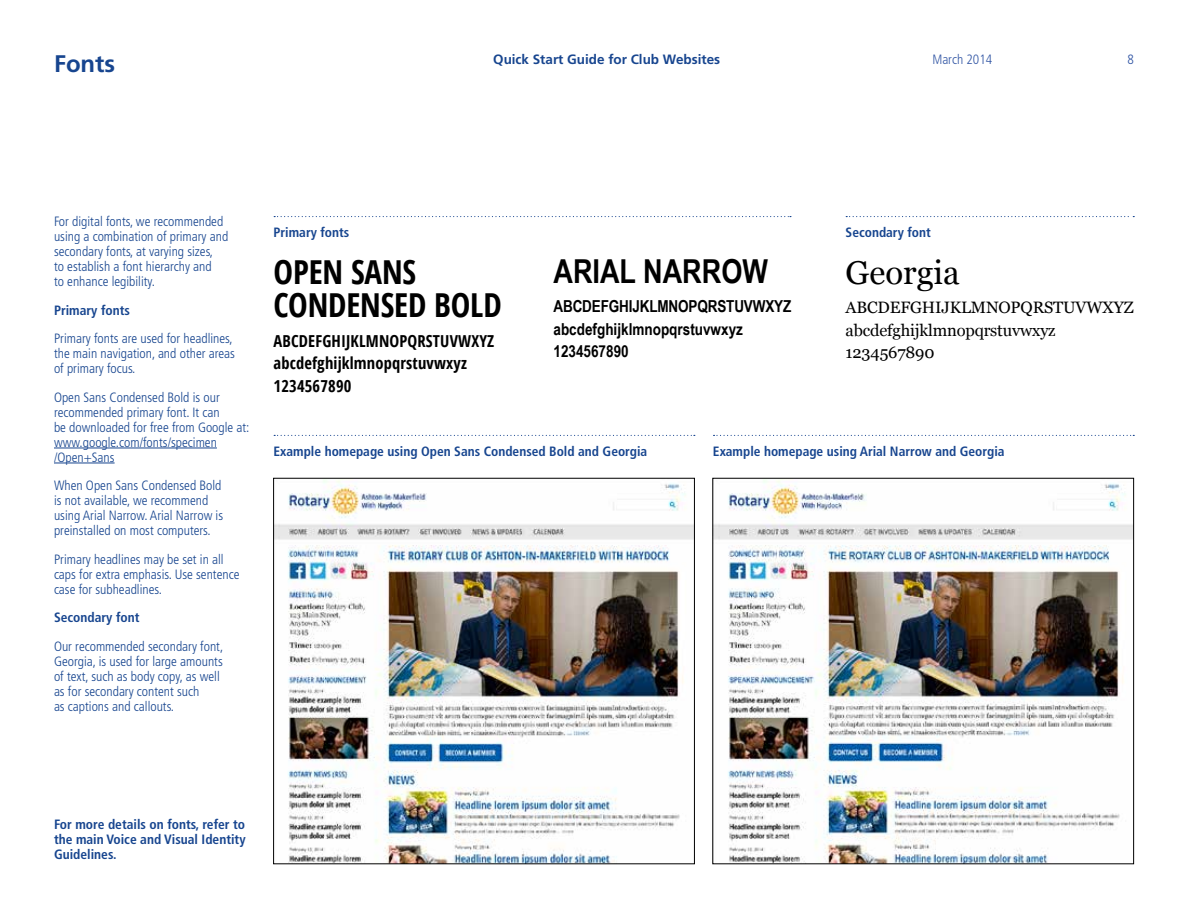
<style>
.page{position:relative;width:1188px;height:918px;background:#fff}
.page>*{position:absolute;margin:0;border:0;box-sizing:border-box;transform-origin:0 0}
.t1{font:700 condensed 33px/33px "Open Sans";letter-spacing:-.005em;color:#000}
.t2{font:700 33px "Arial Narrow";color:#000}
.t3{font:33px "Georgia";color:#000}
.t4{font:700 24px "Frutiger LT Std";color:#17458f}
.t5{font:700 condensed 16.5px/22.5px "Open Sans";letter-spacing:.01em;color:#000}
.t6{font:700 16.5px/22.5px "Arial Narrow";color:#000}
.t7{font:16.5px/22.5px "Georgia";letter-spacing:-.01em;color:#000}
.t8{font:300 condensed 13.5px/15px "Frutiger LT Std";color:#17458f}
.t9{font:700 condensed 13.5px/15px "Frutiger LT Std";color:#17458f;text-align:justify}
.t10{font:700 13.5px "Frutiger LT Std";color:#17458f}
.t11{font:300 condensed 13.5px "Frutiger LT Std";color:#3155a4}
</style>
<div class="page">
<svg style="left:274px;top:435px;width:421px;height:1px"></svg>
<svg style="left:274px;top:216px;width:517px;height:1px"></svg>
<svg style="left:846px;top:216px;width:288px;height:1px"></svg>
<svg style="left:714px;top:435px;width:420px;height:1px"></svg>
<img style="left:275px;top:480px;width:418px;height:382px">
<img style="left:715px;top:480px;width:417px;height:382px">
<hr style="left:54px;top:448px;width:163px;height:1px;background:#17458f">
<hr style="left:54px;top:463px;width:61px;height:1px;background:#17458f">
<h2 class="t4" style="left:54px;top:50px;width:63px">Fonts</h2>
<p class="t10" style="left:493px;top:52px;width:229px">Quick Start Guide for Club Websites</p>
<p class="t11" style="left:932px;top:52px;width:61px">March 2014</p>
<p class="t11" style="left:1128px;top:52px;width:8px">8</p>
<p class="t8" style="left:54px;top:214px;width:176px">For digital fonts, we recommended using a combination of primary and secondary fonts, at varying sizes,<br>to establish a font hierarchy and<br>to enhance legibility.</p>
<p class="t9" style="left:54px;top:302px;width:78px">Primary fonts</p>
<p class="t8" style="left:54px;top:331px;width:182px">Primary fonts are used for headlines, the main navigation, and other areas of primary focus.</p>
<p class="t8" style="left:54px;top:390px;width:197px">Open Sans Condensed Bold is our recommended primary font. It can<br>be downloaded for free from Google at: www.google.com/fonts/specimen /Open+Sans</p>
<p class="t8" style="left:54px;top:478px;width:171px">When Open Sans Condensed Bold is not available, we recommend using Arial Narrow. Arial Narrow is preinstalled on most computers.</p>
<p class="t8" style="left:54px;top:552px;width:187px">Primary headlines may be set in all caps for extra emphasis. Use sentence case for subheadlines.</p>
<p class="t9" style="left:54px;top:610px;width:87px">Secondary font</p>
<p class="t8" style="left:54px;top:639px;width:171px">Our recommended secondary font,<br>Georgia, is used for large amounts of text, such as body copy, as well as for secondary content such<br>as captions and callouts.</p>
<p class="t9" style="left:274px;top:225px;width:77px">Primary fonts</p>
<p class="t9" style="left:846px;top:225px;width:87px">Secondary font</p>
<h1 class="t1" style="left:274px;top:255px;width:230px">OPEN SANS<br>CONDENSED BOLD</h1>
<p class="t5" style="left:274px;top:329px;width:222px">ABCDEFGHIJKLMNOPQRSTUVWXYZ abcdefghijklmnopqrstuvwxyz<br>1234567890</p>
<h1 class="t2" style="left:554px;top:252px;width:216px">ARIAL NARROW</h1>
<p class="t6" style="left:554px;top:295px;width:239px">ABCDEFGHIJKLMNOPQRSTUVWXYZ abcdefghijklmnopqrstuvwxyz<br>1234567890</p>
<h1 class="t3" style="left:846px;top:254px;width:116px">Georgia</h1>
<p class="t7" style="left:846px;top:296px;width:290px">ABCDEFGHIJKLMNOPQRSTUVWXYZ abcdefghijklmnopqrstuvwxyz<br>1234567890</p>
<p class="t9" style="left:274px;top:444px;width:375px">Example homepage using Open Sans Condensed Bold and Georgia</p>
<p class="t9" style="left:713px;top:444px;width:293px">Example homepage using Arial Narrow and Georgia</p>
<p class="t9" style="left:54px;top:817px;width:193px">For more details on fonts, refer to the main Voice and Visual Identity Guidelines.</p>
</div>
